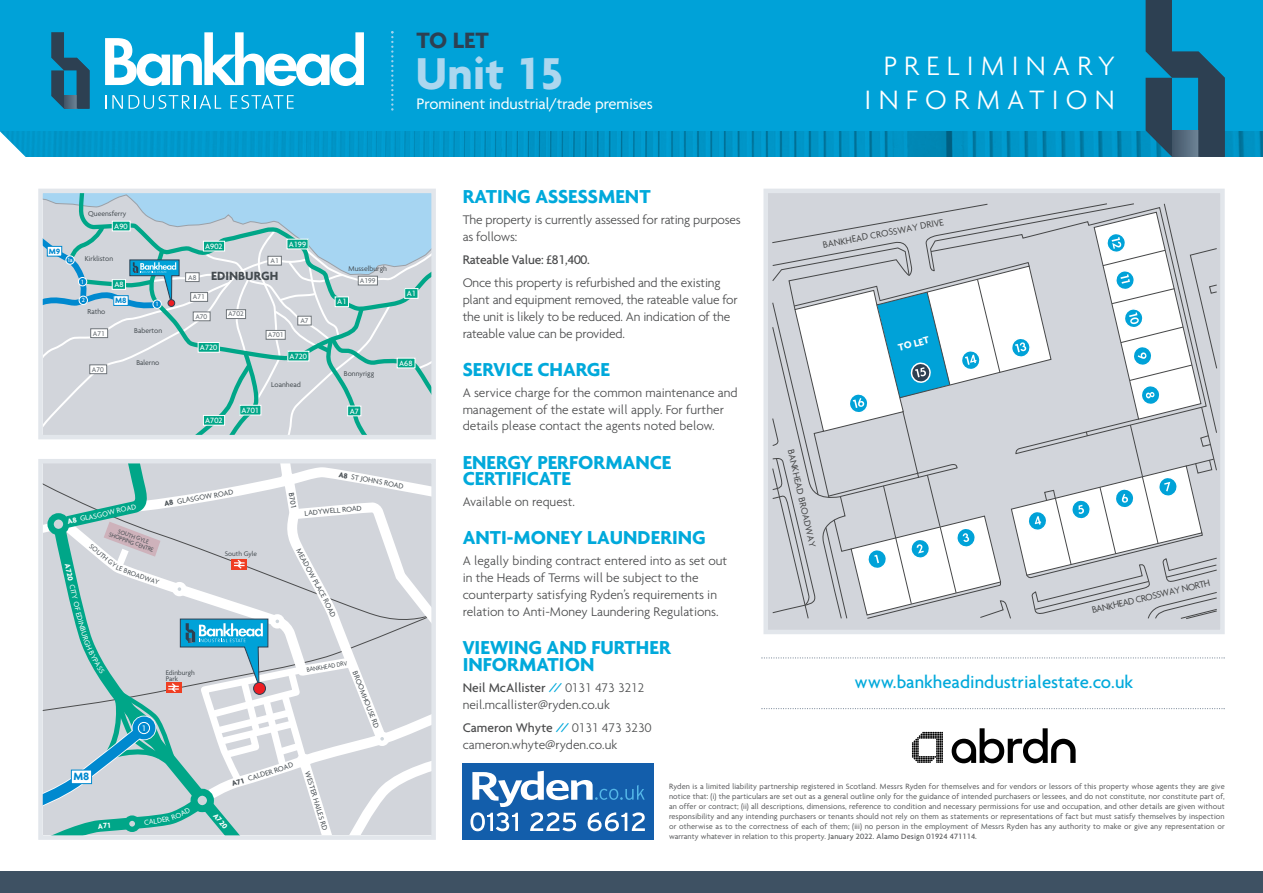
<style>
.page{position:relative;width:1263px;height:893px;background:#fff}
.page>*{position:absolute;margin:0;border:0;box-sizing:border-box;transform-origin:0 0}
.t1{font:700 48.3px "Agenda";color:#acd7ef}
.t2{font:300 28.8px/34.5px "Agenda";letter-spacing:.25em;color:#fff;text-align:right}
.t3{font:700 24px "Agenda";color:#2d4052}
.t4{font:700 20.25px/16.8px "Agenda";color:#00a9db}
.t5{font:500 18.75px "Agenda";color:#00a9db}
.t6{font:16.5px "Agenda";color:#fff}
.t7{font:300 13.5px/16.8px "Agenda";color:#4b4c4d}
.t8{font:500 13.5px "Agenda";color:#4b4c4d}
.t9{font:700 12.9px "Agenda";color:#444b50}
.t10{font:700 11.4px "Agenda";color:#0089cf}
.t11{font:700 10.65px "Agenda";color:#fff}
.t12{font:10.05px "Agenda";color:#454647}
.t13{font:9.75px "Agenda";color:#454647}
.t14{font:500 8.55px "Agenda";color:#fff}
.t15{font:8.25px/9.9px "Agenda";letter-spacing:.015em;color:#57585a;text-align:justify}
.t16{font:500 8.25px "Agenda";color:#fff}
.t17{font:700 8.25px "Agenda";color:#0089cf}
.t18{font:7.8px "Agenda";color:#444b50}
.t19{font:7.8px "Agenda";color:#fff}
.t20{font:700 7.8px "Agenda";color:#fff}
.t21{font:7.65px "Agenda";color:#444b50}
.t22{font:500 7.5px "Agenda";color:#6f757a}
.t23{font:7.2px/6px "Agenda";color:#444b50}
.t24{font:6.9px "Agenda";color:#444b50;scale:.9 1}
.t25{font:6.45px/6px "Agenda";color:#444b50;text-align:center;scale:.93 1}
.t26{font:500 6.45px "Agenda";color:#fff}
.s1{font-weight:700}
.s2{color:#00a9db}
.s3{font-weight:300}
.s4{font-weight:500}
</style>
<div class="page">
<div style="left:768px;top:193px;width:452px;height:437px;background:#d2d5db"></div>
<svg style="left:772px;top:203px;width:445px;height:416px"></svg>
<div style="left:763px;top:189px;width:462px;height:445px;border:4px solid #e2e6eb"></div>
<svg style="left:43px;top:194px;width:388px;height:240px;background:#bad1d9"></svg>
<div style="left:168px;top:300px;width:7px;height:6px;background:#ee1d23;border-radius:50%"></div>
<div style="left:168px;top:299px;width:7px;height:8px;border:1px solid #2d4052;border-radius:50%"></div>
<div style="left:38px;top:189px;width:398px;height:250px;border:4px solid #e2e6eb"></div>
<div style="left:38px;top:459px;width:398px;height:381px;border:4px solid #e2e6eb"></div>
<div style="left:462px;top:763px;width:192px;height:77px;background:#135eab"></div>
<svg style="left:470px;top:771px;width:175px;height:60px"></svg>
<svg style="left:761px;top:657px;width:464px;height:1px"></svg>
<svg style="left:761px;top:708px;width:464px;height:1px"></svg>
<div style="left:0;top:872px;width:1263px;height:21px;background:#3e5163"></div>
<svg style="left:912px;top:732px;width:31px;height:31px"></svg>
<svg style="left:952px;top:728px;width:123px;height:35px"></svg>
<img style="left:42px;top:131px;width:1221px;height:26px">
<svg style="left:0;top:131px;width:42px;height:26px"></svg>
<div style="left:0;top:0;width:1263px;height:131px;background:#00a2d8"></div>
<svg style="left:1145px;top:0;width:80px;height:157px"></svg>
<svg style="left:105px;top:32px;width:259px;height:54px"></svg>
<svg style="left:105px;top:95px;width:18px;height:14px"></svg>
<svg style="left:129px;top:95px;width:92px;height:14px"></svg>
<svg style="left:230px;top:95px;width:64px;height:14px"></svg>
<svg style="left:51px;top:32px;width:38px;height:77px"></svg>
<svg style="left:391px;top:31px;width:2px;height:80px"></svg>
<svg style="left:43px;top:463px;width:388px;height:372px;background:#c5d4d9"></svg>
<p class="t3" style="left:417px;top:30px;width:74px">TO LET</p>
<p class="t1" style="left:415px;top:54px;width:150px">Unit 15</p>
<p class="t6" style="left:417px;top:97px;width:238px">Prominent industrial/trade premises</p>
<p class="t17" style="left:49px;top:248px;width:13px">M9</p>
<p class="t26" style="left:67px;top:258px;width:7px">1a</p>
<p class="t21" style="left:88px;top:210px;width:40px">Queensferry</p>
<p class="t21" style="left:85px;top:255px;width:30px">Kirkliston</p>
<p class="t16" style="left:114px;top:223px;width:15px">A90</p>
<p class="t26" style="left:81px;top:279px;width:5px">1</p>
<p class="t16" style="left:114px;top:282px;width:11px">A8</p>
<p class="t26" style="left:82px;top:298px;width:5px">2</p>
<p class="t17" style="left:115px;top:297px;width:13px">M8</p>
<p class="t26" style="left:155px;top:302px;width:5px">1</p>
<p class="t21" style="left:88px;top:308px;width:19px">Ratho</p>
<p class="t22" style="left:93px;top:331px;width:14px">A71</p>
<p class="t22" style="left:92px;top:367px;width:14px">A70</p>
<p class="t21" style="left:134px;top:327px;width:30px">Baberton</p>
<p class="t21" style="left:136px;top:360px;width:25px">Balerno</p>
<p class="t16" style="left:205px;top:243px;width:19px">A902</p>
<p class="t16" style="left:289px;top:241px;width:19px">A199</p>
<p class="t22" style="left:188px;top:275px;width:10px">A8</p>
<p class="t22" style="left:193px;top:294px;width:14px">A71</p>
<p class="t22" style="left:270px;top:258px;width:10px">A1</p>
<p class="t9" style="left:211px;top:271px;width:69px">EDINBURGH</p>
<p class="t22" style="left:195px;top:314px;width:14px">A70</p>
<p class="t16" style="left:200px;top:345px;width:19px">A720</p>
<p class="t22" style="left:228px;top:312px;width:17px">A702</p>
<p class="t22" style="left:268px;top:332px;width:17px">A701</p>
<p class="t22" style="left:300px;top:318px;width:10px">A7</p>
<p class="t16" style="left:290px;top:353px;width:19px">A720</p>
<p class="t21" style="left:271px;top:381px;width:31px">Loanhead</p>
<p class="t21" style="left:349px;top:265px;width:40px">Musselburgh</p>
<p class="t16" style="left:337px;top:299px;width:11px">A1</p>
<p class="t22" style="left:360px;top:278px;width:17px">A199</p>
<p class="t21" style="left:344px;top:370px;width:32px">Bonnyrigg</p>
<p class="t16" style="left:205px;top:418px;width:19px">A702</p>
<p class="t16" style="left:242px;top:407px;width:19px">A701</p>
<p class="t16" style="left:350px;top:408px;width:11px">A7</p>
<p class="t16" style="left:407px;top:291px;width:11px">A1</p>
<p class="t16" style="left:399px;top:360px;width:15px">A68</p>
<p class="t19" style="left:67px;top:519px;width:56px;rotate:-13deg"><span class="s1">A8</span> GLASGOW R</p>
<p class="t19" style="left:71px;top:568px;width:33px;rotate:77deg"><span class="s1">720</span> CITY</p>
<p class="t25" style="left:112px;top:526px;width:52px;rotate:20deg">SOUTH GYLE<br>SHOPPING CENTRE</p>
<p class="t23" style="left:92px;top:544px;width:19px;rotate:40deg">SOUT</p>
<p class="t23" style="left:137px;top:572px;width:26px;rotate:19deg">ADWAY</p>
<p class="t18" style="left:177px;top:498px;width:24px;rotate:-9deg">GLASG</p>
<p class="t18" style="left:199px;top:495px;width:31px;rotate:-10deg">OW ROA</p>
<p class="t23" style="left:225px;top:551px;width:34px">South Gyle</p>
<p class="t18" style="left:339px;top:471px;width:62px;rotate:10deg"><span class="s1">A8</span> ST JOHNS ROA</p>
<p class="t18" style="left:304px;top:510px;width:59px;rotate:-5deg">LADYWELL ROAD</p>
<p class="t18" style="left:304px;top:553px;width:21px;rotate:62deg">EADO</p>
<p class="t18" style="left:321px;top:584px;width:20px;rotate:62deg">ACE R</p>
<p class="t14" style="left:142px;top:725px;width:6px">1</p>
<p class="t23" style="left:166px;top:670px;width:31px">Edinburgh<br>Park</p>
<p class="t24" style="left:306px;top:667px;width:47px;rotate:-10deg">BANKHEAD DRV</p>
<p class="t18" style="left:357px;top:670px;width:62px;rotate:68deg">BROOMHOUSE RD</p>
<p class="t4" style="left:463px;top:190px;width:189px">RATING ASSESSMENT</p>
<p class="t7" style="left:463px;top:212px;width:280px">The property is currently assessed for rating purposes as follows:</p>
<p class="t8" style="left:463px;top:254px;width:129px">Rateable Value: £81,400.</p>
<p class="t7" style="left:463px;top:276px;width:277px">Once this property is refurbished and the existing plant and equipment removed, the rateable value for the unit is likely to be reduced. An indication of the rateable value can be provided.</p>
<p class="t4" style="left:463px;top:363px;width:149px">SERVICE CHARGE</p>
<p class="t7" style="left:463px;top:385px;width:276px">A service charge for the common maintenance and management of the estate will apply. For further details please contact the agents noted below.</p>
<p class="t4" style="left:463px;top:455px;width:210px">ENERGY PERFORMANCE</p>
<p class="t4" style="left:463px;top:472px;width:110px">CERTIFICATE</p>
<p class="t7" style="left:463px;top:495px;width:114px">Available on request.</p>
<p class="t4" style="left:463px;top:531px;width:245px">ANTI-MONEY LAUNDERING</p>
<p class="t7" style="left:463px;top:554px;width:266px">A legally binding contract entered into as set out in the Heads of Terms will be subject to the counterparty satisfying Ryden’s requirements in relation to Anti-Money Laundering Regulations.</p>
<p class="t4" style="left:463px;top:641px;width:210px">VIEWING AND FURTHER<br>INFORMATION</p>
<p class="t8" style="left:463px;top:682px;width:183px">Neil McAllister <span class="s2">//</span> <span class="s3">0131 473 3212</span></p>
<p class="t7" style="left:463px;top:697px;width:149px">neil.mcallister@ryden.co.uk</p>
<p class="t8" style="left:463px;top:722px;width:190px">Cameron Whyte <span class="s2">//</span> <span class="s3">0131 473 3230</span></p>
<p class="t7" style="left:463px;top:737px;width:156px">cameron.whyte@ryden.co.uk</p>
<p class="t2" style="left:865px;top:50px;width:251px">PRELIMINARY<br>INFORMATION</p>
<p class="t12" style="left:822px;top:241px;width:124px;rotate:-11deg">BANKHEAD CROSSWAY DRIVE</p>
<p class="t11" style="left:897px;top:343px;width:33px;rotate:-14deg">TO LET</p>
<p class="t13" style="left:794px;top:448px;width:102px;rotate:77deg">BANKHEAD BROADWAY</p>
<p class="t12" style="left:1091px;top:606px;width:123px;rotate:-13deg">BANKHEAD CROSSWAY NORTH</p>
<p class="t5" style="left:854px;top:675px;width:280px">www.bankheadindustrialestate.co.uk</p>
<p class="t10" style="left:73px;top:772px;width:17px">M8</p>
<p class="t20" style="left:217px;top:812px;width:19px;rotate:50deg">A720</p>
<p class="t18" style="left:260px;top:772px;width:31px;rotate:-18deg">DER ROA</p>
<p class="t18" style="left:310px;top:771px;width:63px;rotate:73deg">WESTER HAILES RD</p>
<p class="t15" style="left:669px;top:782px;width:557px">Ryden is a limited liability partnership registered in Scotland. Messrs Ryden for themselves and for vendors or lessors of this property whose agents they are give notice that: (i) the particulars are set out as a general outline only for the guidance of intended purchasers or lessees, and do not constitute, nor constitute part of, an offer or contract; (ii) all descriptions, dimensions, reference to condition and necessary permissions for use and occupation, and other details are given without responsibility and any intending purchasers or tenants should not rely on them as statements or representations of fact but must satisfy themselves by inspection or otherwise as to the correctness of each of them; (iii) no person in the employment of Messrs Ryden has any authority to make or give any representation or warranty whatever in relation to this property. <span class="s4">January 2022. Alamo Design 01924 471114.</span></p>
</div>
